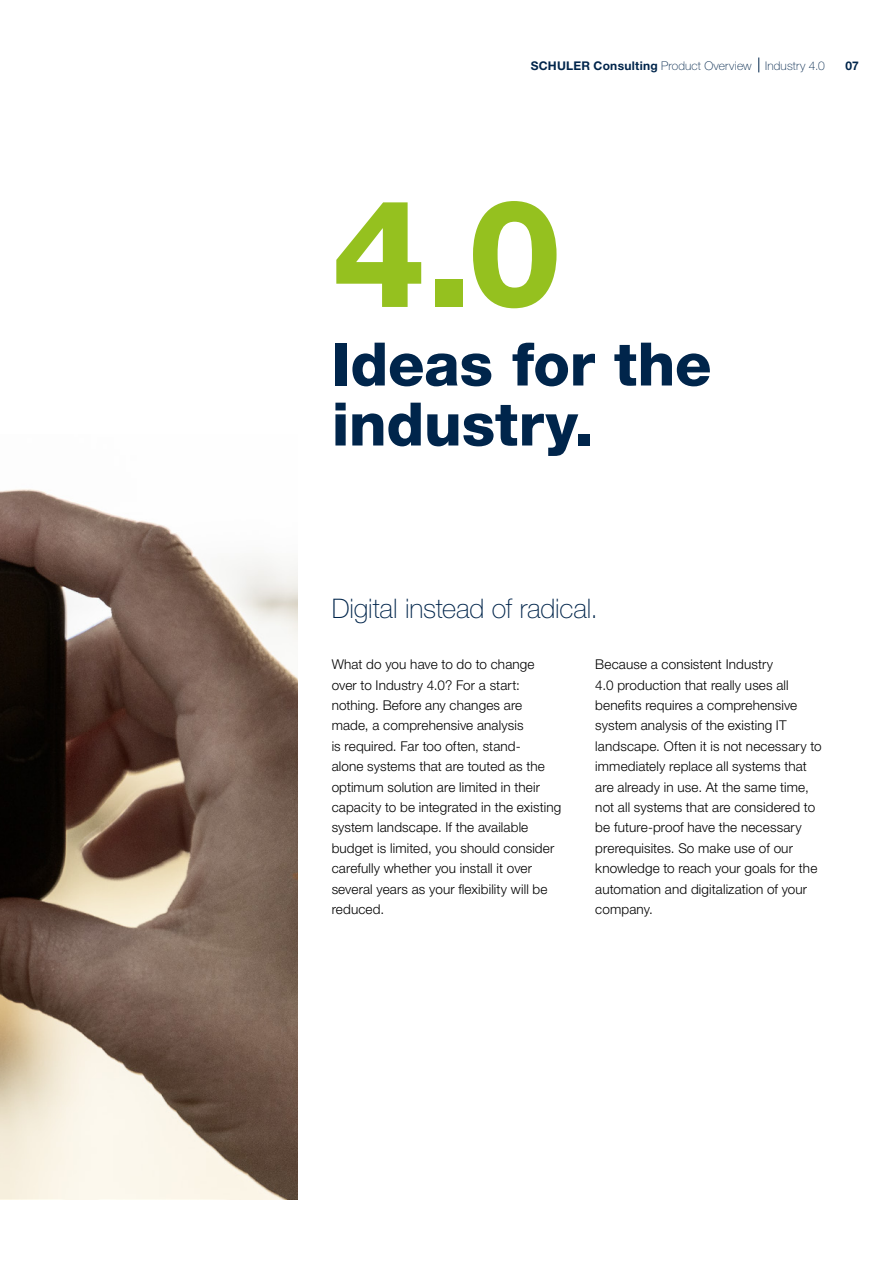
<style>
.page{position:relative;width:893px;height:1263px;background:#fff}
.page>*{position:absolute;margin:0;border:0;box-sizing:border-box;transform-origin:0 0}
._01_Headline_100pt_100pt{font:800 150px "Helvetica Neue LTW1 G";color:#95c11f}
._01_Headline_40pt_40pt{font:800 60px/60px "Helvetica Neue LTW1 G";letter-spacing:-.005em;color:#00254b}
._07_Subline_18pt_18pt{font:100 27px "Helvetica Neue LTW1 G";letter-spacing:-.005em;color:#00254b}
._02_Copy_9pt_13_6_Pt{font:300 13.5px/20.4px "Helvetica Neue LTW1 G";letter-spacing:.01em;color:#000}
.Musterseiten_Rubriken_Pagina_rechts_13_6{font:100 12px "Helvetica Neue LTW1 G";letter-spacing:.015em;color:#00254b}
.t1{font:700 12px "Helvetica Neue LTW1 G";color:#00254b}
.s1{font-weight:700}
</style>
<div class="page">
<img style="left:0;top:489px;width:298px;height:710px">
<svg style="left:758px;top:58px;width:1px;height:14px"></svg>
<p class="Musterseiten_Rubriken_Pagina_rechts_13_6" style="left:531px;top:58px;width:296px"><span class="s1">SCHULER Consulting</span> Product Overview Industry 4.0</p>
<p class="t1" style="left:845px;top:58px;width:15px">07</p>
<p class="_01_Headline_100pt_100pt" style="left:332px;top:164px;width:232px">4.0</p>
<p class="_01_Headline_40pt_40pt" style="left:332px;top:334px;width:381px">Ideas for the industry.</p>
<p class="_07_Subline_18pt_18pt" style="left:332px;top:592px;width:268px">Digital instead of radical.</p>
<p class="_02_Copy_9pt_13_6_Pt" style="left:332px;top:654px;width:231px">What do you have to do to change over to Industry 4.0? For a start: nothing. Before any changes are made, a comprehensive analysis<br>is required. Far too often, stand-<br>alone systems that are touted as the optimum solution are limited in their capacity to be integrated in the existing system landscape. If the available budget is limited, you should consider carefully whether you install it over several years as your flexibility will be reduced.</p>
<p class="_02_Copy_9pt_13_6_Pt" style="left:595px;top:654px;width:228px">Because a consistent Industry<br>4.0 production that really uses all benefits requires a comprehensive system analysis of the existing IT landscape. Often it is not necessary to immediately replace all systems that are already in use. At the same time, not all systems that are considered to be future-proof have the necessary prerequisites. So make use of our knowledge to reach your goals for the automation and digitalization of your company.</p>
</div>
